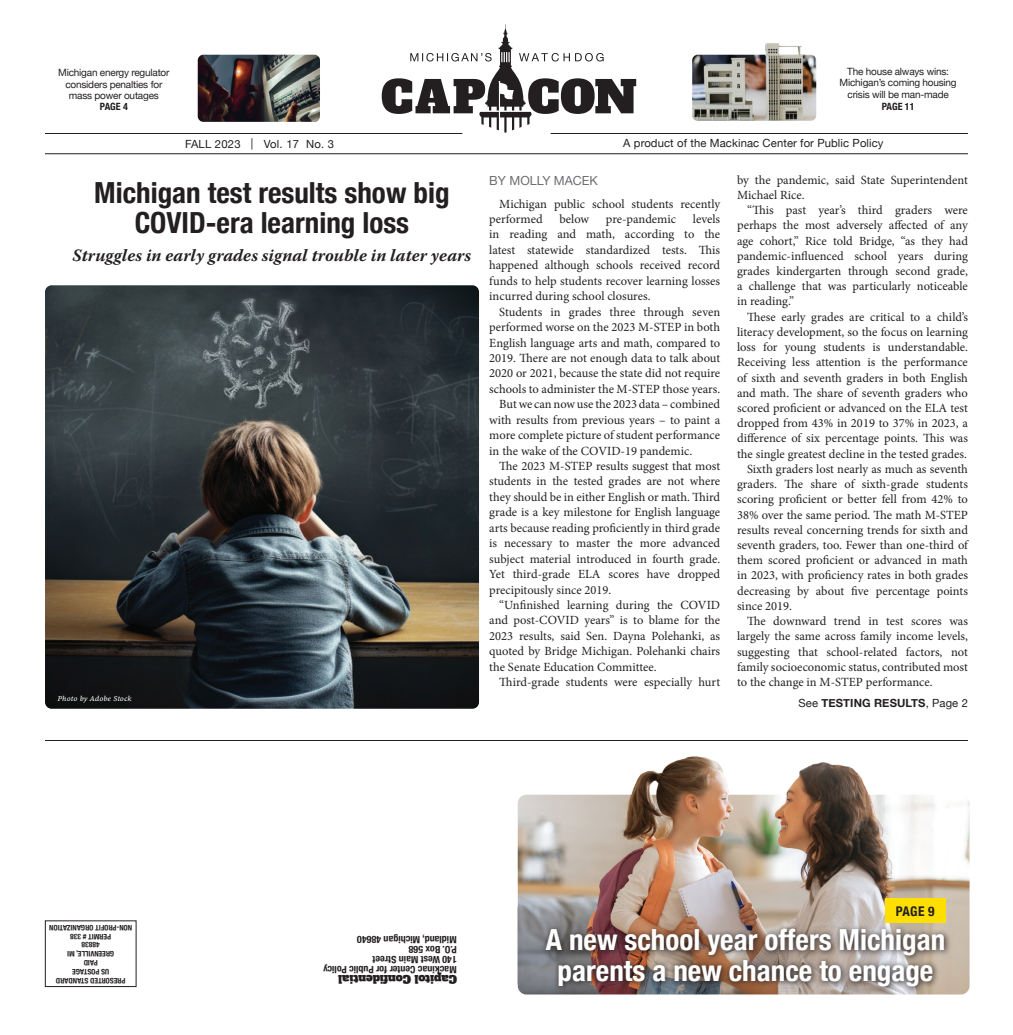
<style>
.page{position:relative;width:1013px;height:1035px;background:#fff}
.page>*{position:absolute;margin:0;border:0;box-sizing:border-box;transform-origin:0 0}
.t1{font:700 condensed 29.12px/30.5px "Helvetica Neue";color:#fff;text-align:center}
.t2{font:700 condensed 29.12px/30.5px "Helvetica Neue";color:#231f20;text-align:center}
.t3{font:italic 700 17.25px "Warnock Pro";color:#231f20}
.t4{font:700 condensed 13.38px "Helvetica Neue";color:#231f20}
.t5{font:12.5px/15.2px "Minion Pro";color:#231f20}
.t6{font:12.5px "Helvetica Neue";color:#6c6d70}
.t7{font:11.25px "Helvetica Neue";letter-spacing:.01em;color:#231f20}
.t8{font:700 11.25px "Helvetica Neue";letter-spacing:.01em;color:#231f20}
.t9{font:11.25px "Alfa Slab One";color:#231f20}
.t10{font:10px/11.2px "Helvetica Neue";letter-spacing:-.02em;color:#231f20;text-align:center}
.t11{font:700 condensed 10px/10px "Helvetica Neue";color:#231f20}
.t12{font:700 condensed 7.5px/8.8px "Helvetica Neue";color:#231f20;text-align:center}
.t13{font:italic 7.5px "Minion Variable Concept";letter-spacing:.01em;color:#fff}
.s1{font-weight:400}
</style>
<div class="page">
<div style="left:45px;top:921px;width:91px;height:66px;border:1px solid #231f20"></div>
<hr style="left:45px;top:133px;width:417px;height:1px;background:#231f20">
<hr style="left:550px;top:133px;width:418px;height:1px;background:#231f20">
<hr style="left:45px;top:153px;width:923px;height:1px;background:#231f20">
<svg style="left:382px;top:24px;width:254px;height:109px"></svg>
<hr style="left:45px;top:740px;width:923px;height:1px;background:#231f20">
<img style="left:45px;top:285px;width:434px;height:424px">
<img style="left:518px;top:795px;width:451px;height:199px">
<img style="left:600px;top:756px;width:302px;height:98px">
<img style="left:541px;top:924px;width:410px;height:70px">
<div style="left:885px;top:898px;width:60px;height:24px;background:#ffdf01"></div>
<img style="left:198px;top:55px;width:122px;height:67px">
<img style="left:692px;top:55px;width:124px;height:66px">
<img style="left:760px;top:43px;width:49px;height:12px">
<p class="t10" style="left:58px;top:68px;width:113px">Michigan energy regulator considers penalties for mass power outages</p>
<p class="t11" style="left:100px;top:101px;width:29px">PAGE 4</p>
<p class="t10" style="left:839px;top:66px;width:119px">The house always wins:<br>Michigan’s coming housing crisis will be man-made</p>
<p class="t11" style="left:881px;top:101px;width:34px">PAGE 11</p>
<p class="t7" style="left:185px;top:136px;width:150px">FALL 2023 | Vol. 17 No. 3</p>
<p class="t7" style="left:623px;top:135px;width:262px">A product of the Mackinac Center for Public Policy</p>
<h1 class="t2" style="left:94px;top:175px;width:357px">Michigan test results show big<br>COVID-era learning loss</h1>
<h2 class="t3" style="left:73px;top:244px;width:400px">Struggles in early grades signal trouble in later years</h2>
<p class="t13" style="left:58px;top:693px;width:75px">Photo by Adobe Stock</p>
<p class="t6" style="left:489px;top:172px;width:110px">BY MOLLY MACEK</p>
<p class="t5" style="left:489px;top:196px;width:232px;text-indent:10px">Michigan public school students recently performed</p>
<p class="t5" style="left:489px;top:211px;width:232px;text-align:justify;text-indent:204px">levels in reading and math, according to the latest statewide standardized tests. This happened although schools received record funds to help students recover learning losses incurred during school closures.</p>
<p class="t5" style="left:499px;top:304px;width:222px">Students in grades three through seven</p>
<p class="t5" style="left:489px;top:320px;width:232px">performed worse on the 2023 M-STEP in both</p>
<p class="t5" style="left:489px;top:335px;width:232px">English language arts and math, compared to</p>
<p class="t5" style="left:489px;top:350px;width:232px">2019. There are not enough data to talk about</p>
<p class="t5" style="left:489px;top:366px;width:232px">2020 or 2021, because the state did not require</p>
<p class="t5" style="left:489px;top:381px;width:232px">schools to administer the M-STEP those years.</p>
<p class="t5" style="left:499px;top:397px;width:222px">But we can now use the 2023 data – combined</p>
<p class="t5" style="left:489px;top:412px;width:232px">with results from previous years – to paint a</p>
<p class="t5" style="left:489px;top:428px;width:232px">more complete picture of student performance</p>
<p class="t5" style="left:489px;top:443px;width:204px">in the wake of the COVID-19 pandemic.</p>
<p class="t5" style="left:499px;top:458px;width:222px">The 2023 M-STEP results suggest that most</p>
<p class="t5" style="left:489px;top:474px;width:232px">students in the tested grades are not where</p>
<p class="t5" style="left:489px;top:489px;width:232px">they should be in either English or math. Third</p>
<p class="t5" style="left:489px;top:505px;width:232px">grade is a key milestone for English language</p>
<p class="t5" style="left:489px;top:520px;width:232px">arts because reading proficiently in third grade</p>
<p class="t5" style="left:489px;top:536px;width:232px">is necessary to master the more advanced</p>
<p class="t5" style="left:489px;top:551px;width:232px">subject material introduced in fourth grade.</p>
<p class="t5" style="left:489px;top:567px;width:232px">Yet third-grade ELA scores have dropped</p>
<p class="t5" style="left:489px;top:582px;width:124px">precipitously since 2019.</p>
<p class="t5" style="left:499px;top:597px;width:222px">“Unfinished learning during the COVID</p>
<p class="t5" style="left:489px;top:613px;width:232px">and post-COVID years” is to blame for the</p>
<p class="t5" style="left:489px;top:628px;width:232px">2023 results, said Sen. Dayna Polehanki, as</p>
<p class="t5" style="left:489px;top:644px;width:232px">quoted by Bridge Michigan. Polehanki chairs</p>
<p class="t5" style="left:489px;top:659px;width:169px">the Senate Education Committee.</p>
<p class="t5" style="left:499px;top:675px;width:222px">Third-grade students were especially hurt</p>
<p class="t5" style="left:559px;top:211px;width:31px">below</p>
<p class="t5" style="left:606px;top:211px;width:72px">pre-pandemic</p>
<p class="t5" style="left:737px;top:172px;width:232px">by the pandemic, said State Superintendent<br>Michael Rice.</p>
<p class="t5" style="left:737px;top:203px;width:232px;text-align:justify;text-indent:10px">“This past year’s third graders were perhaps the most adversely affected of any age cohort,” Rice told Bridge, “as they had pandemic-influenced school years during grades kindergarten through second grade, a challenge that was particularly noticeable in reading.”</p>
<p class="t5" style="left:747px;top:309px;width:222px">These early grades are critical to a child’s</p>
<p class="t5" style="left:737px;top:324px;width:232px">literacy development, so the focus on learning</p>
<p class="t5" style="left:737px;top:340px;width:232px">loss for young students is understandable.</p>
<p class="t5" style="left:737px;top:355px;width:232px">Receiving less attention is the performance</p>
<p class="t5" style="left:737px;top:370px;width:232px">of sixth and seventh graders in both English</p>
<p class="t5" style="left:737px;top:385px;width:232px">and math. The share of seventh graders who</p>
<p class="t5" style="left:737px;top:400px;width:232px">scored proficient or advanced on the ELA test</p>
<p class="t5" style="left:737px;top:416px;width:232px">dropped from 43% in 2019 to 37% in 2023, a</p>
<p class="t5" style="left:737px;top:431px;width:232px">difference of six percentage points. This was</p>
<p class="t5" style="left:737px;top:446px;width:231px">the single greatest decline in the tested grades.</p>
<p class="t5" style="left:747px;top:461px;width:222px">Sixth graders lost nearly as much as seventh</p>
<p class="t5" style="left:737px;top:477px;width:232px">graders. The share of sixth-grade students</p>
<p class="t5" style="left:737px;top:492px;width:232px">scoring proficient or better fell from 42% to</p>
<p class="t5" style="left:737px;top:507px;width:232px">38% over the same period. The math M-STEP</p>
<p class="t5" style="left:737px;top:522px;width:232px">results reveal concerning trends for sixth and</p>
<p class="t5" style="left:737px;top:537px;width:232px">seventh graders, too. Fewer than one-third of</p>
<p class="t5" style="left:737px;top:553px;width:232px">them scored proficient or advanced in math</p>
<p class="t5" style="left:737px;top:568px;width:232px">in 2023, with proficiency rates in both grades</p>
<p class="t5" style="left:737px;top:583px;width:232px">decreasing by about five percentage points</p>
<p class="t5" style="left:737px;top:598px;width:57px">since 2019.</p>
<p class="t5" style="left:747px;top:614px;width:222px">The downward trend in test scores was</p>
<p class="t5" style="left:737px;top:629px;width:232px">largely the same across family income levels,</p>
<p class="t5" style="left:737px;top:644px;width:232px">suggesting that school-related factors, not</p>
<p class="t5" style="left:737px;top:659px;width:232px">family socioeconomic status, contributed most</p>
<p class="t5" style="left:737px;top:674px;width:197px">to the change in M-STEP performance.</p>
<p class="t8" style="left:798px;top:694px;width:171px"><span class="s1">See</span> TESTING RESULTS<span class="s1">, Page 2</span></p>
<p class="t12" style="left:132px;top:985px;width:84px;rotate:-180deg">PRESORTED STANDARD<br>US POSTAGE<br>PAID<br>GREENVILLE, MI<br>48838<br>PERMIT # 338<br>NON-PROFIT ORGANIZATION</p>
<p class="t11" style="left:456px;top:975px;width:135px;rotate:-180deg">Mackinac Center for Public Policy<br>140 West Main Street<br>P.O. Box 568<br>Midland, Michigan 48640</p>
<p class="t9" style="left:457px;top:987px;width:120px;rotate:-180deg">Capitol Confidential</p>
<p class="t4" style="left:895px;top:901px;width:40px">PAGE 9</p>
<h1 class="t1" style="left:546px;top:923px;width:401px">A new school year offers Michigan parents a new chance to engage</h1>
</div>
